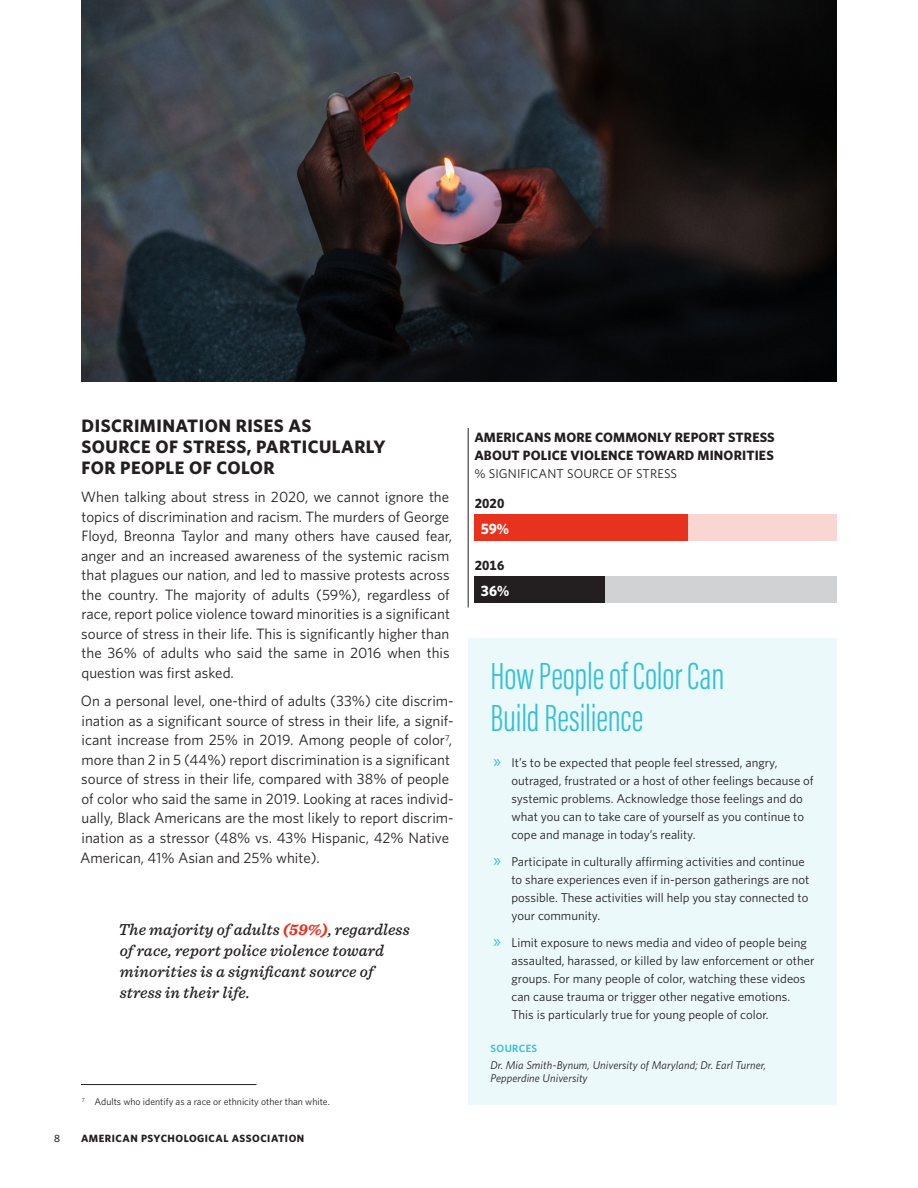
<style>
.page{position:relative;width:918px;height:1188px;background:#fff}
.page>*{position:absolute;margin:0;border:0;box-sizing:border-box;transform-origin:0 0}
.SIDEBAR_H1{font:300 39px/42px "Acumin Pro Extra Cond";letter-spacing:-.005em;color:#33bfd5}
.t1{font:700 18px/21px "Whitney";letter-spacing:.025em;color:#231f20}
.QUOTE{font:italic 500 16.5px/21px "Sentinel";letter-spacing:.01em;color:#231f20}
.TX{font:15px/19.5px "Whitney";color:#231f20}
.bar_chart{font:700 15px "Whitney";color:#fff}
.Infographic_Header{font:700 13.5px/18px "Whitney";letter-spacing:.01em;color:#231f20}
.bar_chart_-_H1{font:700 13.5px "Whitney";letter-spacing:.01em;color:#231f20}
.Infographic_Header-2{font:12.75px/18px "Whitney";color:#231f20}
.SIDEBAR_source{font:italic 11.25px/13.5px "Whitney";letter-spacing:.01em;color:#231f20}
.t2{font:700 10.5px "Whitney";letter-spacing:.05em;color:#231f20}
.SIDEBAR_Source_Heade{font:600 10.5px "Whitney";letter-spacing:.04em;color:#33bfd5}
.t3{font:500 10.5px "Whitney";color:#231f20}
.Footnote_text{font:9.75px "Whitney";color:#231f20}
.s1{font-weight:700;color:#e7321e}
.s2{font-family:"Myriad Pro";font-size:18px;color:#33bfd5}
</style>
<div class="page">
<div style="left:468px;top:638px;width:369px;height:467px;background:#ebf9fb"></div>
<hr style="left:81px;top:1084px;width:175px;height:1px;background:#231f20">
<img style="left:81px;top:0;width:756px;height:382px">
<div style="left:474px;top:514px;width:363px;height:27px;background:#fad6d2"></div>
<div style="left:474px;top:514px;width:214px;height:27px;background:#e7321e"></div>
<div style="left:474px;top:576px;width:363px;height:27px;background:#d1d2d4"></div>
<div style="left:474px;top:576px;width:130px;height:27px;background:#231f20"></div>
<hr style="left:468px;top:428px;width:1px;height:179px;background:#231f20">
<h2 class="t1" style="left:81px;top:415px;width:306px">DISCRIMINATION RISES AS<br>SOURCE OF STRESS, PARTICULARLY<br>FOR PEOPLE OF COLOR</h2>
<p class="TX" style="left:81px;top:487px;width:373px">When talking about stress in 2020, we cannot ignore the topics of discrimination and racism. The murders of George Floyd, Breonna Taylor and many others have caused fear, anger and an increased awareness of the systemic racism that plagues our nation, and led to massive protests across the country. The majority of adults (59%), regardless of race, report police violence toward minorities is a significant source of stress in their life. This is significantly higher than the 36% of adults who said the same in 2016 when this question was first asked.</p>
<p class="TX" style="left:80px;top:691px;width:375px">On a personal level, one-third of adults (33%) cite discrim&shy;ination as a significant source of stress in their life, a signif&shy;icant increase from 25% in 2019. Among people of color<sup>7</sup>, more than 2 in 5 (44%) report discrimination is a significant source of stress in their life, compared with 38% of people of color who said the same in 2019. Looking at races individ&shy;ually, Black Americans are the most likely to report discrim&shy;ination as a stressor (48% vs. 43% Hispanic, 42% Native American, 41% Asian and 25% white).</p>
<p class="QUOTE" style="left:118px;top:918px;width:293px">The majority of adults <span class="s1">(59%)</span>, regardless of race, report police violence toward minorities is a significant source of stress in their life.</p>
<p class="Footnote_text" style="left:82px;top:1095px;width:250px"><sup>7</sup> Adults who identify as a race or ethnicity other than white.</p>
<p class="t3" style="left:54px;top:1132px;width:7px">8</p>
<p class="t2" style="left:81px;top:1132px;width:225px">AMERICAN PSYCHOLOGICAL ASSOCIATION</p>
<p class="Infographic_Header" style="left:474px;top:428px;width:302px">AMERICANS MORE COMMONLY REPORT STRESS<br>ABOUT POLICE VIOLENCE TOWARD MINORITIES</p>
<p class="Infographic_Header-2" style="left:474px;top:464px;width:204px">% SIGNIFICANT SOURCE OF STRESS</p>
<p class="bar_chart_-_H1" style="left:475px;top:494px;width:31px">2020</p>
<p class="bar_chart" style="left:481px;top:518px;width:30px">59%</p>
<p class="bar_chart_-_H1" style="left:475px;top:556px;width:31px">2016</p>
<p class="bar_chart" style="left:481px;top:580px;width:30px">36%</p>
<p class="SIDEBAR_H1" style="left:490px;top:655px;width:235px">How People of Color Can<br>Build Resilience</p>
<p class="Infographic_Header-2" style="left:512px;top:754px;width:304px;text-indent:-18px"><span class="s2">»</span> It’s to be expected that people feel stressed, angry, outraged, frustrated or a host of other feelings because of systemic problems. Acknowledge those feelings and do what you can to take care of yourself as you continue to cope and manage in today’s reality.</p>
<p class="Infographic_Header-2" style="left:512px;top:853px;width:299px;text-indent:-18px"><span class="s2">»</span> Participate in culturally affirming activities and continue to share experiences even if in-person gatherings are not possible. These activities will help you stay connected to your community.</p>
<p class="Infographic_Header-2" style="left:512px;top:934px;width:304px;text-indent:-18px"><span class="s2">»</span> Limit exposure to news media and video of people being assaulted, harassed, or killed by law enforcement or other groups. For many people of color, watching these videos can cause trauma or trigger other negative emotions.<br>This is particularly true for young people of color.</p>
<p class="SIDEBAR_Source_Heade" style="left:490px;top:1042px;width:48px">SOURCES</p>
<p class="SIDEBAR_source" style="left:490px;top:1058px;width:277px">Dr. Mia Smith-Bynum, University of Maryland; Dr. Earl Turner,<br>Pepperdine University</p>
</div>
